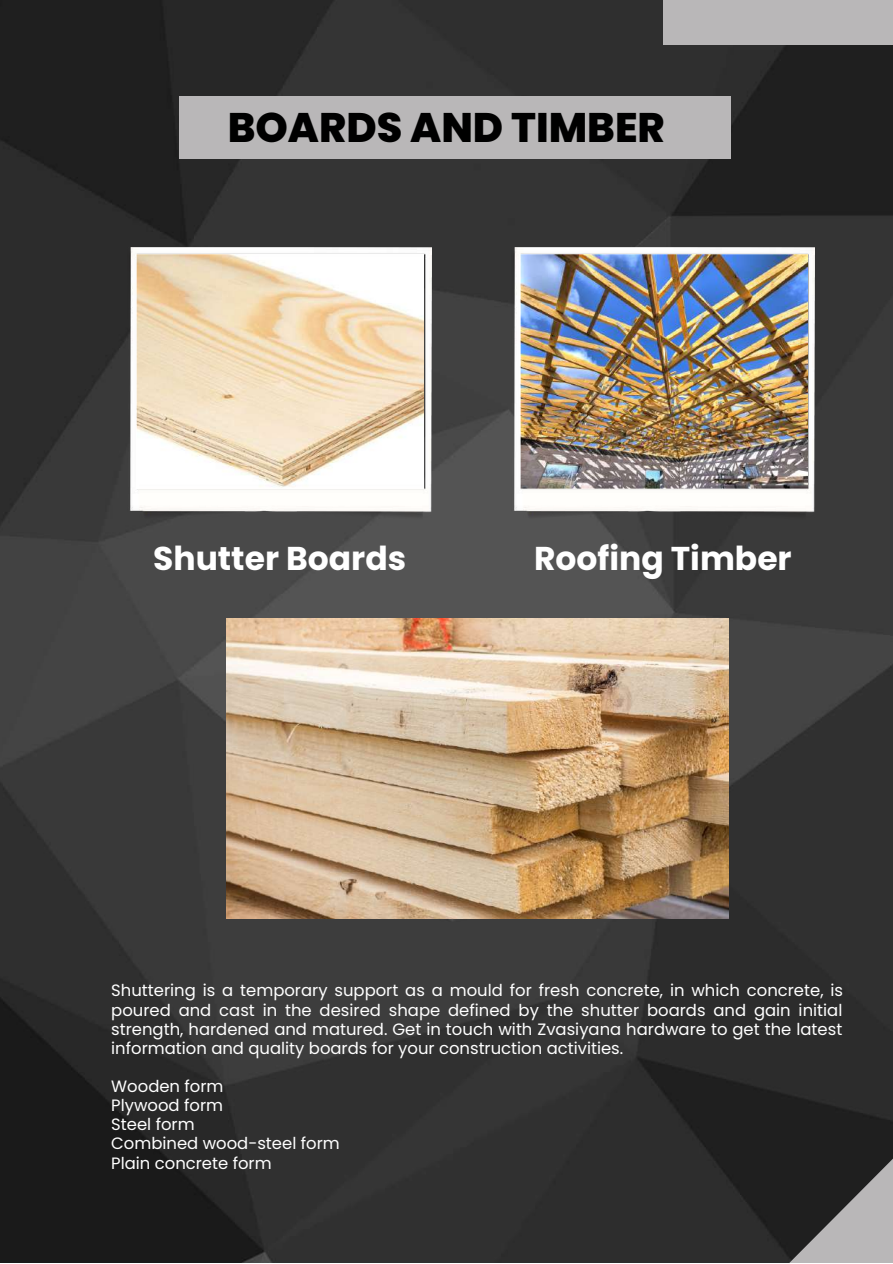
<style>
.page{position:relative;width:893px;height:1264px;background:#fff}
.page>*{position:absolute;margin:0;border:0;box-sizing:border-box;transform-origin:0 0}
.t1{font:800 41.25px "Poppins";color:#000}
.t2{font:700 33px "Poppins";color:#fff}
.t3{font:16.35px/19px "Poppins";color:#fff;text-align:justify}
</style>
<div class="page">
<img style="left:0;top:0;width:892px;height:1262px">
<div style="left:662px;top:0;width:230px;height:44px;background:#b9b7b8"></div>
<svg style="left:756px;top:1121px;width:136px;height:141px;background:#484747"></svg>
<div style="left:179px;top:96px;width:551px;height:63px;background:#b9b7b8"></div>
<img style="left:511px;top:247px;width:303px;height:272px">
<img style="left:128px;top:247px;width:303px;height:272px">
<img style="left:226px;top:619px;width:502px;height:299px">
<h1 class="t1" style="left:228px;top:99px;width:438px">BOARDS AND TIMBER</h1>
<h2 class="t2" style="left:153px;top:535px;width:254px">Shutter Boards</h2>
<h2 class="t2" style="left:534px;top:535px;width:259px">Roofing Timber</h2>
<p class="t3" style="left:111px;top:981px;width:733px">Shuttering is a temporary support as a mould for fresh concrete, in which concrete, is poured and cast in the desired shape defined by the shutter boards and gain initial strength, hardened and matured. Get in touch with Zvasiyana hardware to get the latest information and quality boards for your construction activities.</p>
<p class="t3" style="left:111px;top:1076px;width:230px;text-align:left">Wooden form<br>Plywood form<br>Steel form<br>Combined wood-steel form<br>Plain concrete form</p>
</div>
